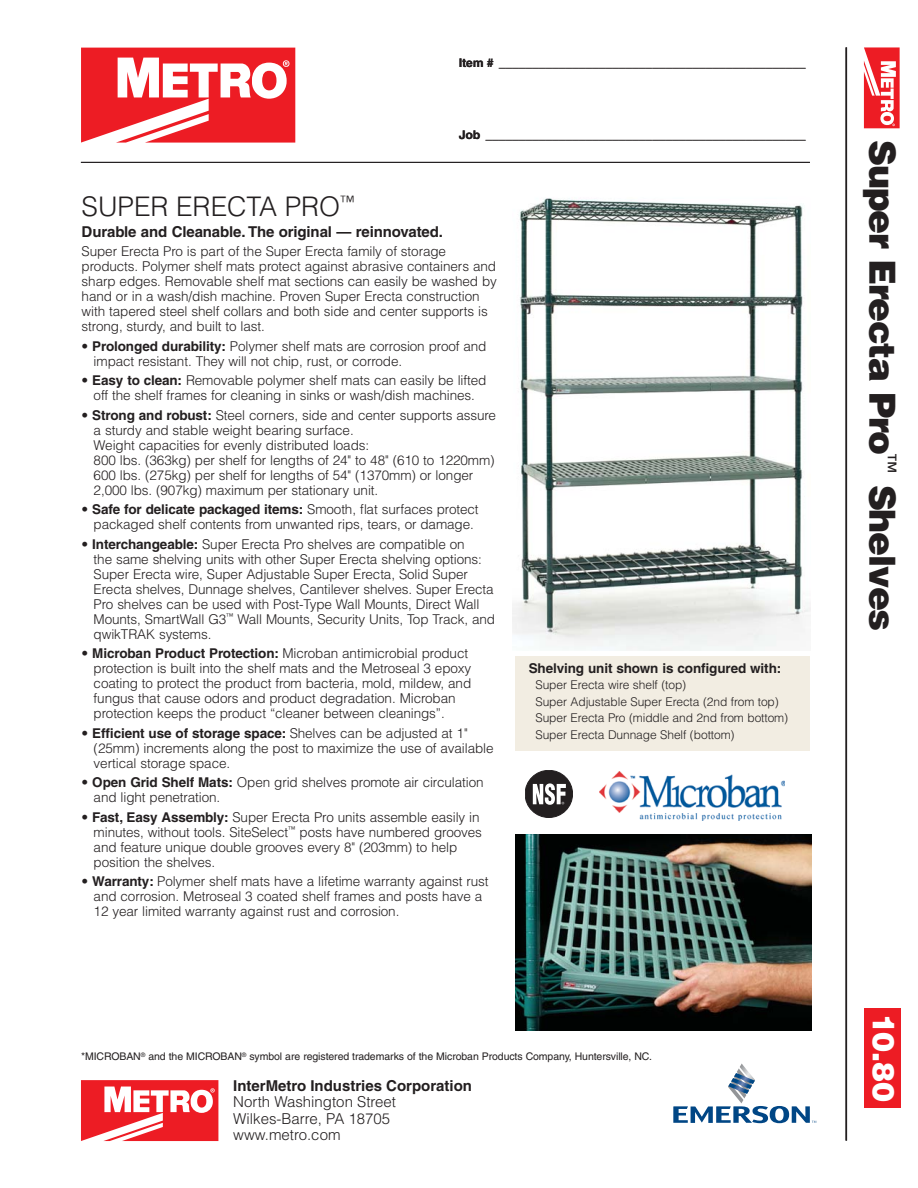
<style>
.page{position:relative;width:918px;height:1188px;background:#fff}
.page>*{position:absolute;margin:0;border:0;box-sizing:border-box;transform-origin:0 0}
.t1{font:900 36px "Helvetica";letter-spacing:-.035em;color:#231f20}
.t2{font:900 30px "Helvetica";color:#fff}
.t3{font:300 27px "Helvetica";color:#231f20}
.t4{font:700 15px "Helvetica";letter-spacing:-.01em;color:#231f20}
.t5{font:300 15px/16.5px "Helvetica";color:#231f20}
.t6{font:300 13.5px/15px "Helvetica";letter-spacing:-.01em;color:#231f20}
.t7{font:700 13.5px "Helvetica";letter-spacing:-.01em;color:#231f20}
.t8{font:300 12px/16.5px "Helvetica";letter-spacing:-.01em;color:#231f20}
.t9{font:700 12px "Helvetica";color:#231f20}
.t10{font:10.5px "Helvetica";letter-spacing:-.01em;color:#231f20}
.s1{font-weight:700}
</style>
<div class="page">
<svg style="left:81px;top:48px;width:214px;height:95px"></svg>
<hr style="left:81px;top:162px;width:729px;height:1px;background:#231f20">
<div style="left:864px;top:1008px;width:37px;height:100px;background:#ed1c24"></div>
<hr style="left:845px;top:47px;width:2px;height:1094px;background:#231f20">
<svg style="left:864px;top:47px;width:36px;height:81px"></svg>
<svg style="left:81px;top:1080px;width:137px;height:61px"></svg>
<svg style="left:673px;top:1063px;width:143px;height:60px"></svg>
<div style="left:525px;top:770px;width:48px;height:48px;background:#231f20;border-radius:50%"></div>
<div style="left:525px;top:770px;width:48px;height:48px;border:1px solid #231f20;border-radius:50%"></div>
<svg style="left:533px;top:783px;width:33px;height:22px"></svg>
<img style="left:513px;top:198px;width:298px;height:452px">
<div style="left:515px;top:656px;width:295px;height:95px;background:#f2ede2"></div>
<img style="left:515px;top:835px;width:296px;height:195px">
<img style="left:599px;top:772px;width:186px;height:49px">
<p class="t9" style="left:459px;top:58px;width:348px">Item # ______________________________________________</p>
<p class="t9" style="left:459px;top:130px;width:348px">Job ________________________________________________</p>
<h3 class="t3" style="left:82px;top:196px;width:275px">SUPER ERECTA PRO<sup>™</sup></h3>
<p class="t4" style="left:82px;top:226px;width:363px">Durable and Cleanable. The original — reinnovated.</p>
<p class="t6" style="left:82px;top:245px;width:417px">Super Erecta Pro is part of the Super Erecta family of storage products. Polymer shelf mats protect against abrasive containers and sharp edges. Removable shelf mat sections can easily be washed by hand or in a wash/dish machine. Proven Super Erecta construction with tapered steel shelf collars and both side and center supports is strong, sturdy, and built to last.</p>
<p class="t6" style="left:94px;top:340px;width:394px;text-indent:-12px">• <span class="s1">Prolonged durability:</span> Polymer shelf mats are corrosion proof and impact resistant. They will not chip, rust, or corrode.</p>
<p class="t6" style="left:82px;top:374px;width:406px;text-align:center">• <span class="s1">Easy to clean:</span> Removable polymer shelf mats can easily be lifted off the shelf frames for cleaning in sinks or wash/dish machines.</p>
<p class="t6" style="left:94px;top:409px;width:404px;text-indent:-12px">• <span class="s1">Strong and robust:</span> Steel corners, side and center supports assure a sturdy and stable weight bearing surface.<br>Weight capacities for evenly distributed loads:<br>800 lbs. (363kg) per shelf for lengths of 24" to 48" (610 to 1220mm)<br>600 lbs. (275kg) per shelf for lengths of 54" (1370mm) or longer 2,000 lbs. (907kg) maximum per stationary unit.</p>
<p class="t6" style="left:82px;top:503px;width:399px;text-align:center">• <span class="s1">Safe for delicate packaged items:</span> Smooth, flat surfaces protect packaged shelf contents from unwanted rips, tears, or damage.</p>
<p class="t6" style="left:94px;top:538px;width:403px;text-indent:-12px">• <span class="s1">Interchangeable:</span> Super Erecta Pro shelves are compatible on<br>the same shelving units with other Super Erecta shelving options:<br>Super Erecta wire, Super Adjustable Super Erecta, Solid Super Erecta shelves, Dunnage shelves, Cantilever shelves. Super Erecta Pro shelves can be used with Post-Type Wall Mounts, Direct Wall Mounts, SmartWall G3<sup>™</sup> Wall Mounts, Security Units, Top Track, and qwikTRAK systems.</p>
<p class="t6" style="left:94px;top:647px;width:379px;text-indent:-12px">• <span class="s1">Microban Product Protection:</span> Microban antimicrobial product protection is built into the shelf mats and the Metroseal 3 epoxy coating to protect the product from bacteria, mold, mildew, and fungus that cause odors and product degradation. Microban protection keeps the product “cleaner between cleanings”.</p>
<p class="t6" style="left:94px;top:727px;width:401px;text-indent:-12px">• <span class="s1">Efficient use of storage space:</span> Shelves can be adjusted at 1" (25mm) increments along the post to maximize the use of available vertical storage space.</p>
<p class="t6" style="left:94px;top:776px;width:391px;text-indent:-12px">• <span class="s1">Open Grid Shelf Mats:</span> Open grid shelves promote air circulation and light penetration.</p>
<p class="t6" style="left:94px;top:811px;width:390px;text-indent:-12px">• <span class="s1">Fast, Easy Assembly:</span> Super Erecta Pro units assemble easily in minutes, without tools. SiteSelect<sup>™</sup> posts have numbered grooves and feature unique double grooves every 8" (203mm) to help position the shelves.</p>
<p class="t6" style="left:94px;top:875px;width:397px;text-indent:-12px">• <span class="s1">Warranty:</span> Polymer shelf mats have a lifetime warranty against rust and corrosion. Metroseal 3 coated shelf frames and posts have a<br>12 year limited warranty against rust and corrosion.</p>
<p class="t7" style="left:529px;top:663px;width:254px">Shelving unit shown is configured with:</p>
<p class="t8" style="left:536px;top:678px;width:254px">Super Erecta wire shelf (top)<br>Super Adjustable Super Erecta (2nd from top)<br>Super Erecta Pro (middle and 2nd from bottom)<br>Super Erecta Dunnage Shelf (bottom)</p>
<p class="t10" style="left:81px;top:1053px;width:572px">*MICROBAN<sup>®</sup> and the MICROBAN<sup>®</sup> symbol are registered trademarks of the Microban Products Company, Huntersville, NC.</p>
<p class="t4" style="left:233px;top:1080px;width:240px">InterMetro Industries Corporation</p>
<p class="t5" style="left:233px;top:1095px;width:164px">North Washington Street<br>Wilkes-Barre, PA 18705 www.metro.com</p>
<h1 class="t1" style="left:896px;top:140px;width:493px;rotate:90deg">Super Erecta Pro<sup>™</sup> Shelves</h1>
<h2 class="t2" style="left:894px;top:1014px;width:89px;rotate:90deg">10.80</h2>
</div>
